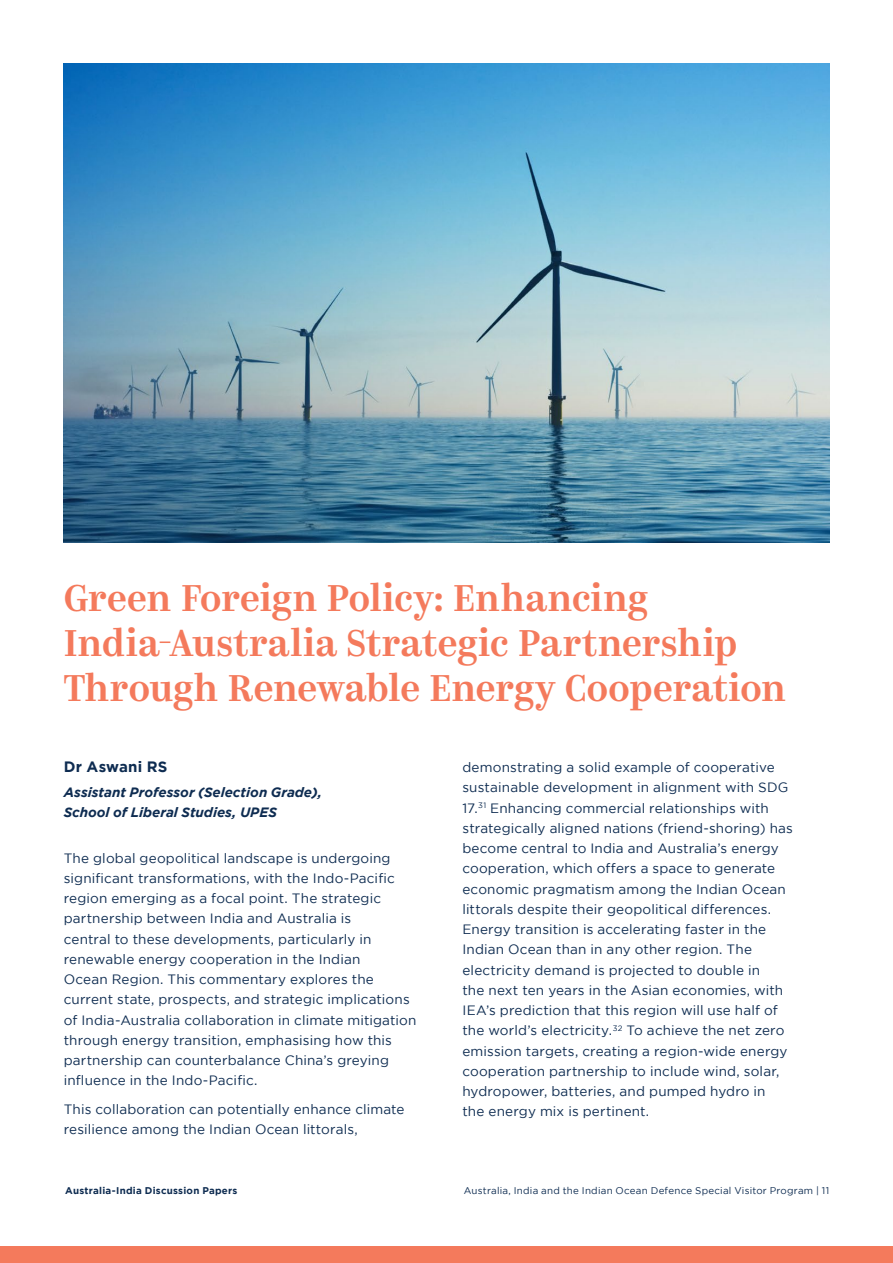
<style>
.page{position:relative;width:893px;height:1263px;background:#fff}
.page>*{position:absolute;margin:0;border:0;box-sizing:border-box;transform-origin:0 0}
.t1{font:500 37.5px/45px "Kazimir";letter-spacing:-.005em;color:#f47a5c}
.Author{font:700 15px "Gotham";letter-spacing:.01em;color:#0e2c51}
.Body{font:13.5px/20.2px "Gotham";letter-spacing:.01em;color:#0e2c51}
.t2{font:italic 700 13.5px/20.2px "Gotham";letter-spacing:-.005em;color:#0e2c51}
.t3{font:9.75px "Gotham";letter-spacing:.025em;color:#0e2c51}
.t4{font:700 9.75px "Gotham";letter-spacing:.025em;color:#0e2c51}
</style>
<div class="page">
<div style="left:0;top:1246px;width:893px;height:17px;background:#f47a5c"></div>
<img style="left:64px;top:64px;width:765px;height:478px">
<h1 class="t1" style="left:64px;top:577px;width:724px">Green Foreign Policy: Enhancing<br>India-Australia Strategic Partnership<br>Through Renewable Energy Cooperation</h1>
<p class="Author" style="left:64px;top:758px;width:105px">Dr Aswani RS</p>
<p class="t2" style="left:64px;top:781px;width:260px">Assistant Professor (Selection Grade),<br>School of Liberal Studies, UPES</p>
<p class="Body" style="left:64px;top:847px;width:354px">The global geopolitical landscape is undergoing significant transformations, with the Indo-Pacific region emerging as a focal point. The strategic partnership between India and Australia is<br>central to these developments, particularly in renewable energy cooperation in the Indian<br>Ocean Region. This commentary explores the current state, prospects, and strategic implications of India-Australia collaboration in climate mitigation through energy transition, emphasising how this partnership can counterbalance China’s greying influence in the Indo-Pacific.</p>
<p class="Body" style="left:64px;top:1099px;width:342px">This collaboration can potentially enhance climate resilience among the Indian Ocean littorals,</p>
<p class="Body" style="left:462px;top:757px;width:332px">demonstrating a solid example of cooperative sustainable development in alignment with SDG 17.<sup>31</sup> Enhancing commercial relationships with strategically aligned nations (friend-shoring) has become central to India and Australia’s energy cooperation, which offers a space to generate economic pragmatism among the Indian Ocean littorals despite their geopolitical differences.<br>Energy transition is accelerating faster in the Indian Ocean than in any other region. The electricity demand is projected to double in<br>the next ten years in the Asian economies, with IEA’s prediction that this region will use half of the world’s electricity.<sup>32</sup> To achieve the net zero emission targets, creating a region-wide energy cooperation partnership to include wind, solar, hydropower, batteries, and pumped hydro in<br>the energy mix is pertinent.</p>
<p class="t4" style="left:65px;top:1185px;width:174px">Australia-India Discussion Papers</p>
<p class="t3" style="left:464px;top:1185px;width:367px">Australia, India and the Indian Ocean Defence Special Visitor Program | 11</p>
</div>
